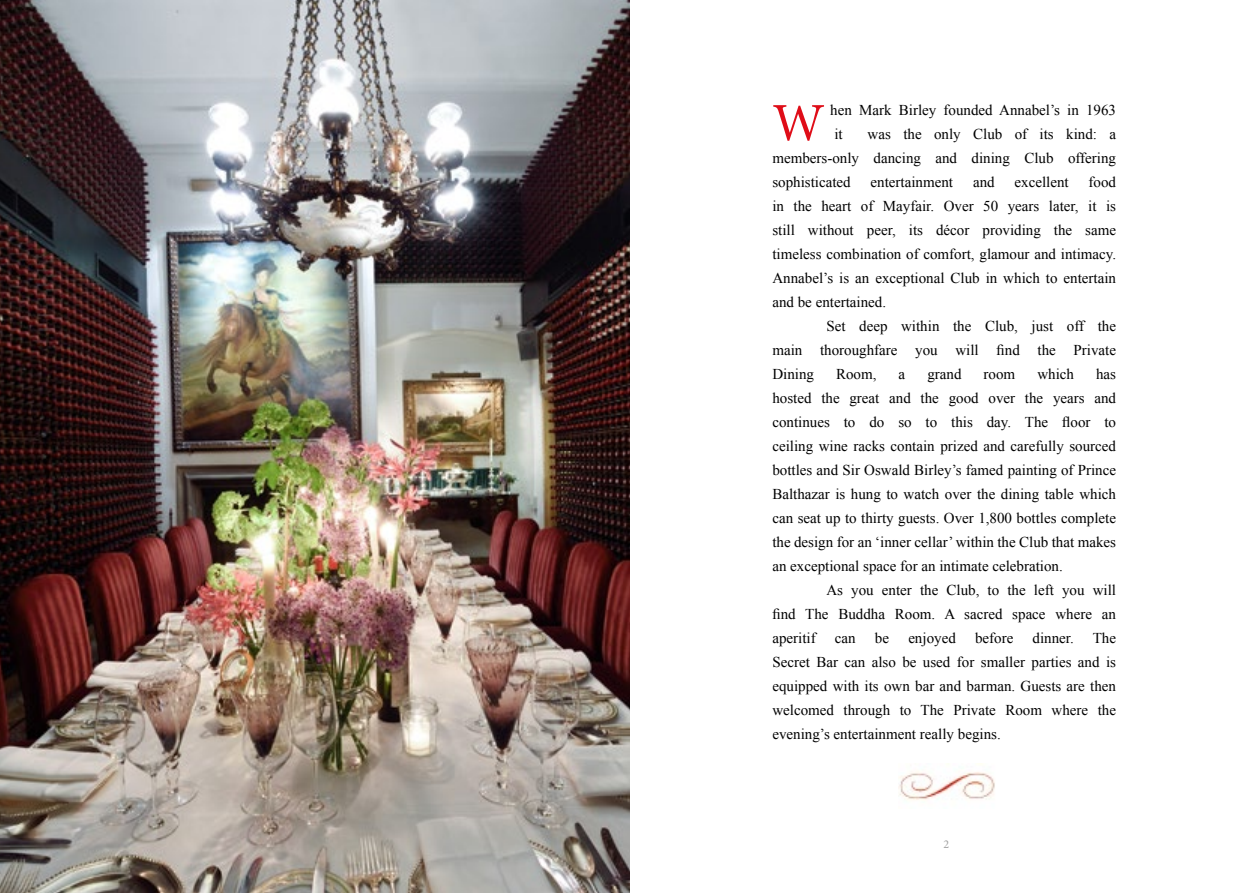
<style>
.page{position:relative;width:1259px;height:893px;background:#fff}
.page>*{position:absolute;margin:0;border:0;box-sizing:border-box;transform-origin:0 0}
.t1{font:54px "Minion Pro";color:#df0d18}
.t2{font:15px/24px "Times New Roman";color:#000;text-align:justify}
.t3{font:12px "Minion Pro";color:#a1a1a1}
</style>
<div class="page">
<img style="left:0;top:0;width:629px;height:893px">
<img style="left:899px;top:763px;width:96px;height:37px">
<p class="t2" style="left:830px;top:97px;width:287px">hen Mark Birley founded Annabel’s in 1963 it</p>
<h1 class="t1" style="left:772px;top:87px;width:54px">W</h1>
<p class="t2" style="left:772px;top:121px;width:345px;text-indent:95px">was the only Club of its kind: a members-only dancing and dining Club offering sophisticated</p>
<p class="t2" style="left:772px;top:169px;width:345px;text-indent:316px">food in the heart of Mayfair. Over 50 years later, it is still without peer, its décor providing the same timeless combination of comfort, glamour and intimacy.<br>Annabel’s is an exceptional Club in which to entertain and be entertained.</p>
<p class="t2" style="left:772px;top:313px;width:345px;text-indent:54px">Set deep within the Club, just off the main thoroughfare you will find the Private Dining</p>
<p class="t2" style="left:870px;top:169px;width:84px">entertainment</p>
<p class="t2" style="left:973px;top:169px;width:23px">and</p>
<p class="t2" style="left:1014px;top:169px;width:56px">excellent</p>
<p class="t2" style="left:772px;top:361px;width:345px;text-indent:324px">has hosted the great and the good over the years and continues to do so to this day. The floor to ceiling wine racks contain prized and carefully sourced bottles and Sir Oswald Birley’s famed painting of Prince Balthazar is hung to watch over the dining table which can seat up to thirty guests. Over 1,800 bottles complete the design for an ‘inner cellar’ within the Club that makes an exceptional space for an intimate celebration.</p>
<p class="t2" style="left:772px;top:577px;width:345px;text-indent:54px">As you enter the Club, to the left you will find The Buddha Room. A sacred space where an aperitif</p>
<p class="t2" style="left:836px;top:361px;width:42px">Room,</p>
<p class="t2" style="left:898px;top:361px;width:8px">a</p>
<p class="t2" style="left:927px;top:361px;width:36px">grand</p>
<p class="t2" style="left:983px;top:361px;width:33px">room</p>
<p class="t2" style="left:1037px;top:361px;width:38px">which</p>
<p class="t2" style="left:835px;top:625px;width:22px">can</p>
<p class="t2" style="left:875px;top:625px;width:16px">be</p>
<p class="t2" style="left:908px;top:625px;width:49px">enjoyed</p>
<p class="t2" style="left:975px;top:625px;width:40px">before</p>
<p class="t2" style="left:1032px;top:625px;width:43px">dinner.</p>
<p class="t2" style="left:772px;top:625px;width:345px;text-indent:320px">The Secret Bar can also be used for smaller parties and is equipped with its own bar and barman. Guests are then welcomed through to The Private Room where the evening’s entertainment really begins.</p>
<p class="t3" style="left:943px;top:836px;width:7px">2</p>
</div>
